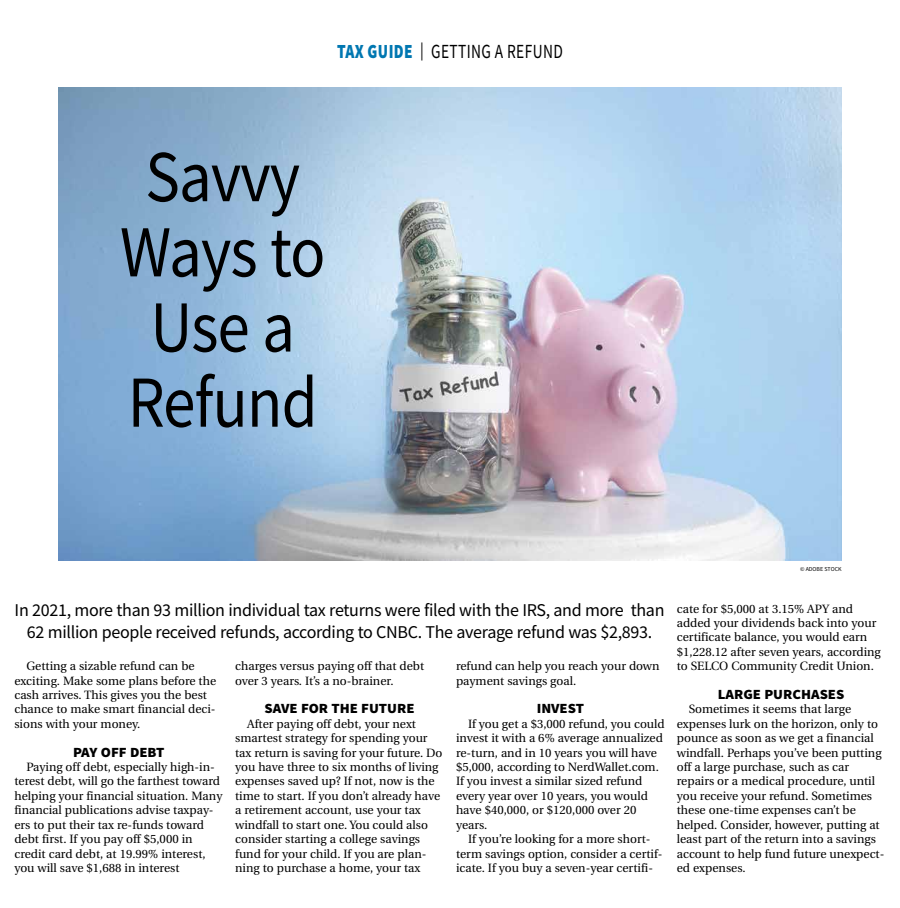
<style>
.page{position:relative;width:900px;height:908px;background:#fff}
.page>*{position:absolute;margin:0;border:0;box-sizing:border-box;transform-origin:0 0}
.t1{font:73.3px/75.1px "Source Sans Pro";letter-spacing:-.015em;color:#000;text-align:center;scale:.89 1}
.t2{font:20px "Source Sans Pro";letter-spacing:.025em;color:#000;scale:.77 1}
.t3{font:18px/21.6px "Source Sans Pro";letter-spacing:-.02em;color:#000;text-align:center}
.t4{font:900 14px "Source Sans Pro";color:#000;scale:1.05 1}
.t5{font:12px/14.4px "Utopia";color:#000}
.t6{font:6px "Source Sans Pro";color:#000}
.s1{font-weight:900;color:#0077b1}
.s2{font-size:18px}
</style>
<div class="page">
<img style="left:59px;top:87px;width:782px;height:473px">
<h2 class="t2" style="left:337px;top:39px;width:295px"><span class="s1">TAX GUIDE</span> <span class="s2">|</span> GETTING A REFUND</h2>
<h1 class="t1" style="left:120px;top:139px;width:232px">Savvy<br>Ways to<br>Use a<br>Refund</h1>
<p class="t6" style="left:800px;top:565px;width:43px">© ADOBE STOCK</p>
<h3 class="t3" style="left:15px;top:599px;width:651px">In 2021, more than 93 million individual tax returns were filed with the IRS, and more than<br>62 million people received refunds, according to CNBC. The average refund was $2,893.</h3>
<p class="t5" style="left:14px;top:659px;width:203px;text-indent:12px">Getting a sizable refund can be exciting. Make some plans before the cash arrives. This gives you the best chance to make smart financial deci&shy;sions with your money.</p>
<p class="t4" style="left:73px;top:742px;width:88px">PAY OFF DEBT</p>
<p class="t5" style="left:14px;top:759px;width:210px;text-indent:12px">Paying off debt, especially high-in&shy;terest debt, will go the farthest toward helping your financial situation. Many financial publications advise taxpay&shy;ers to put their tax re-funds toward debt first. If you pay off $5,000 in credit card debt, at 19.99% interest, you will save $1,688 in interest</p>
<p class="t5" style="left:235px;top:659px;width:191px">charges versus paying off that debt over 3 years. It’s a no-brainer.</p>
<p class="t4" style="left:265px;top:698px;width:144px">SAVE FOR THE FUTURE</p>
<p class="t5" style="left:235px;top:716px;width:209px;text-indent:12px">After paying off debt, your next smartest strategy for spending your tax return is saving for your future. Do you have three to six months of living expenses saved up? If not, now is the time to start. If you don’t already have a retirement account, use your tax windfall to start one. You could also consider starting a college savings fund for your child. If you are plan&shy;ning to purchase a home, your tax</p>
<p class="t5" style="left:456px;top:659px;width:205px">refund can help you reach your down payment savings goal.</p>
<p class="t4" style="left:537px;top:698px;width:47px">INVEST</p>
<p class="t5" style="left:456px;top:716px;width:210px;text-indent:12px">If you get a $3,000 refund, you could invest it with a 6% average annualized re-turn, and in 10 years you will have $5,000, according to NerdWallet.com.<br>If you invest a similar sized refund every year over 10 years, you would have $40,000, or $120,000 over 20 years.</p>
<p class="t5" style="left:456px;top:831px;width:208px;text-indent:12px">If you’re looking for a more short&shy;term savings option, consider a certif&shy;icate. If you buy a seven-year certifi-</p>
<p class="t5" style="left:677px;top:601px;width:206px">cate for $5,000 at 3.15% APY and added your dividends back into your certificate balance, you would earn $1,228.12 after seven years, according to SELCO Community Credit Union.</p>
<p class="t4" style="left:718px;top:684px;width:122px">LARGE PURCHASES</p>
<p class="t5" style="left:677px;top:702px;width:209px;text-indent:12px">Sometimes it seems that large expenses lurk on the horizon, only to pounce as soon as we get a financial windfall. Perhaps you’ve been putting off a large purchase, such as car repairs or a medical procedure, until you receive your refund. Sometimes these one-time expenses can’t be helped. Consider, however, putting at least part of the return into a savings account to help fund future unexpect&shy;ed expenses.</p>
</div>
